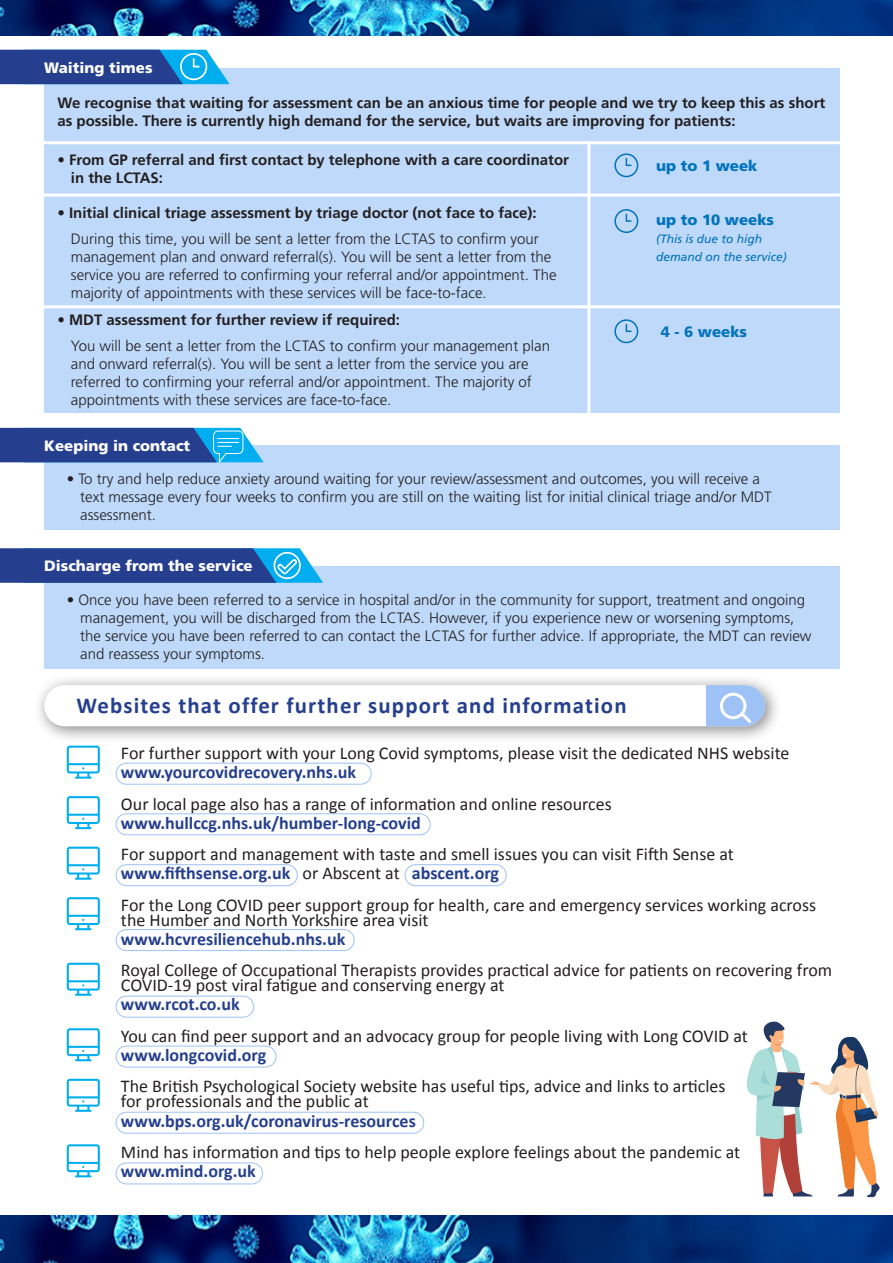
<style>
.page{position:relative;width:893px;height:1263px;background:#fff}
.page>*{position:absolute;margin:0;border:0;box-sizing:border-box;transform-origin:0 0}
.t1{font:700 22.8px "Calibri";letter-spacing:.05em;color:#253f8e}
.t2{font:18px/15px "Calibri";color:#231f20}
.t3{font:700 18px "Calibri";color:#253f8e}
.t4{font:300 15px/18px "Frutiger";color:#231f20}
.t5{font:700 15px/18px "Frutiger";color:#231f20}
.t6{font:900 15px "Frutiger";color:#fff}
.t7{font:900 15px "Frutiger";color:#0072bc}
.t8{font:italic 12px/18px "Frutiger";color:#0072bc}
.s1{font-weight:300}
.s2{font-weight:400;color:#231f20}
</style>
<div class="page">
<svg style="left:747px;top:1021px;width:133px;height:176px"></svg>
<div style="left:44px;top:566px;width:796px;height:103px;background:#bfd9fa"></div>
<div style="left:44px;top:445px;width:796px;height:85px;background:#bfd9fa"></div>
<div style="left:44px;top:68px;width:796px;height:345px;background:#bfd9fa"></div>
<img style="left:0;top:1215px;width:893px;height:48px">
<img style="left:0;top:0;width:893px;height:36px">
<hr style="left:40px;top:141px;width:810px;height:3px;background:#fff">
<hr style="left:40px;top:193px;width:810px;height:3px;background:#fff">
<hr style="left:40px;top:305px;width:810px;height:3px;background:#fff">
<div style="left:33px;top:674px;width:749px;height:69px;background:#231f20;opacity:.55"></div>
<div style="left:44px;top:685px;width:721px;height:41px;background:#fff;border-radius:21px"></div>
<div style="left:707px;top:685px;width:58px;height:41px;background:#9ec2f5"></div>
<div style="left:720px;top:693px;width:26px;height:26px;border:3px solid #fff;border-radius:50%"></div>
<svg style="left:738px;top:709px;width:16px;height:17px"></svg>
<svg style="left:67px;top:746px;width:33px;height:33px"></svg>
<svg style="left:67px;top:796px;width:33px;height:33px"></svg>
<svg style="left:67px;top:847px;width:33px;height:33px"></svg>
<svg style="left:67px;top:897px;width:33px;height:33px"></svg>
<svg style="left:67px;top:963px;width:33px;height:33px"></svg>
<svg style="left:67px;top:1028px;width:33px;height:33px"></svg>
<svg style="left:67px;top:1079px;width:33px;height:33px"></svg>
<svg style="left:67px;top:1144px;width:33px;height:33px"></svg>
<div style="left:116px;top:763px;width:256px;height:21px;border:1px solid #9ec2f5;border-radius:11px"></div>
<div style="left:116px;top:813px;width:315px;height:22px;border:1px solid #9ec2f5;border-radius:11px"></div>
<div style="left:116px;top:864px;width:182px;height:22px;border:1px solid #9ec2f5;border-radius:11px"></div>
<div style="left:116px;top:929px;width:239px;height:22px;border:1px solid #9ec2f5;border-radius:11px"></div>
<div style="left:116px;top:996px;width:138px;height:21px;border:1px solid #9ec2f5;border-radius:11px"></div>
<div style="left:116px;top:1046px;width:160px;height:21px;border:1px solid #9ec2f5;border-radius:11px"></div>
<div style="left:116px;top:1112px;width:308px;height:21px;border:1px solid #9ec2f5;border-radius:11px"></div>
<div style="left:116px;top:1162px;width:147px;height:22px;border:1px solid #9ec2f5;border-radius:11px"></div>
<div style="left:405px;top:864px;width:102px;height:22px;border:1px solid #9ec2f5;border-radius:11px"></div>
<svg style="left:614px;top:153px;width:24px;height:24px"></svg>
<svg style="left:0;top:50px;width:230px;height:34px;background:#2d60a7"></svg>
<svg style="left:614px;top:319px;width:24px;height:24px"></svg>
<svg style="left:614px;top:209px;width:24px;height:24px"></svg>
<hr style="left:587px;top:141px;width:3px;height:272px;background:#fff">
<svg style="left:0;top:428px;width:264px;height:34px;background:#2b5ca4"></svg>
<svg style="left:0;top:548px;width:323px;height:35px;background:#2c58a1"></svg>
<p class="t6" style="left:44px;top:58px;width:110px">Waiting times</p>
<p class="t5" style="left:57px;top:94px;width:769px">We recognise that waiting for assessment can be an anxious time for people and we try to keep this as short as possible. There is currently high demand for the service, but waits are improving for patients:</p>
<p class="t5" style="left:71px;top:151px;width:500px;text-indent:-14px"><span class="s1">•</span> From GP referral and first contact by telephone with a care coordinator in the LCTAS:</p>
<p class="t5" style="left:57px;top:204px;width:481px">• Initial clinical triage assessment by triage doctor (not face to face):</p>
<p class="t4" style="left:71px;top:230px;width:487px">During this time, you will be sent a letter from the LCTAS to confirm your management plan and onward referral(s). You will be sent a letter from the service you are referred to confirming your referral and/or appointment. The majority of appointments with these services will be face-to-face.</p>
<p class="t5" style="left:57px;top:311px;width:344px"><span class="s1">•</span> MDT assessment for further review if required:</p>
<p class="t4" style="left:71px;top:337px;width:481px">You will be sent a letter from the LCTAS to confirm your management plan and onward referral(s). You will be sent a letter from the service you are referred to confirming your referral and/or appointment. The majority of appointments with these services are face-to-face.</p>
<p class="t6" style="left:44px;top:437px;width:147px">Keeping in contact</p>
<p class="t7" style="left:656px;top:157px;width:103px">up to 1 week</p>
<p class="t7" style="left:656px;top:211px;width:119px">up to 10 weeks</p>
<p class="t8" style="left:656px;top:230px;width:132px">(This is due to high demand on the service)</p>
<p class="t7" style="left:661px;top:323px;width:88px">4 - 6 weeks</p>
<p class="t4" style="left:80px;top:470px;width:693px;text-indent:-14px">• To try and help reduce anxiety around waiting for your review/assessment and outcomes, you will receive a text message every four weeks to confirm you are still on the waiting list for initial clinical triage and/or MDT assessment.</p>
<p class="t6" style="left:44px;top:557px;width:210px">Discharge from the service</p>
<p class="t4" style="left:80px;top:591px;width:733px;text-indent:-14px">• Once you have been referred to a service in hospital and/or in the community for support, treatment and ongoing management, you will be discharged from the LCTAS. However, if you experience new or worsening symptoms, the service you have been referred to can contact the LCTAS for further advice. If appropriate, the MDT can review and reassess your symptoms.</p>
<p class="t1" style="left:77px;top:691px;width:552px">Websites that offer further support and information</p>
<p class="t2" style="left:121px;top:745px;width:670px">For further support with your Long Covid symptoms, please visit the dedicated NHS website</p>
<p class="t3" style="left:121px;top:761px;width:237px">www.yourcovidrecovery.nhs.uk</p>
<p class="t2" style="left:121px;top:795px;width:492px">Our local page also has a range of information and online resources</p>
<p class="t3" style="left:121px;top:812px;width:301px">www.hullccg.nhs.uk/humber-long-covid</p>
<p class="t2" style="left:121px;top:846px;width:614px">For support and management with taste and smell issues you can visit Fifth Sense at</p>
<p class="t3" style="left:121px;top:862px;width:380px">www.fifthsense.org.uk <span class="s2">or Abscent at</span> abscent.org</p>
<p class="t2" style="left:121px;top:896px;width:697px">For the Long COVID peer support group for health, care and emergency services working across the Humber and North Yorkshire area visit</p>
<p class="t3" style="left:121px;top:928px;width:226px">www.hcvresiliencehub.nhs.uk</p>
<p class="t2" style="left:121px;top:962px;width:713px">Royal College of Occupational Therapists provides practical advice for patients on recovering from<br>COVID-19 post viral fatigue and conserving energy at</p>
<p class="t3" style="left:121px;top:993px;width:120px">www.rcot.co.uk</p>
<p class="t2" style="left:121px;top:1027px;width:628px">You can find peer support and an advocacy group for people living with Long COVID at</p>
<p class="t3" style="left:121px;top:1044px;width:147px">www.longcovid.org</p>
<p class="t2" style="left:121px;top:1078px;width:606px">The British Psychological Society website has useful tips, advice and links to articles for professionals and the public at</p>
<p class="t3" style="left:121px;top:1109px;width:296px">www.bps.org.uk/coronavirus-resources</p>
<p class="t2" style="left:121px;top:1143px;width:621px">Mind has information and tips to help people explore feelings about the pandemic at</p>
<p class="t3" style="left:121px;top:1160px;width:136px">www.mind.org.uk</p>
</div>
